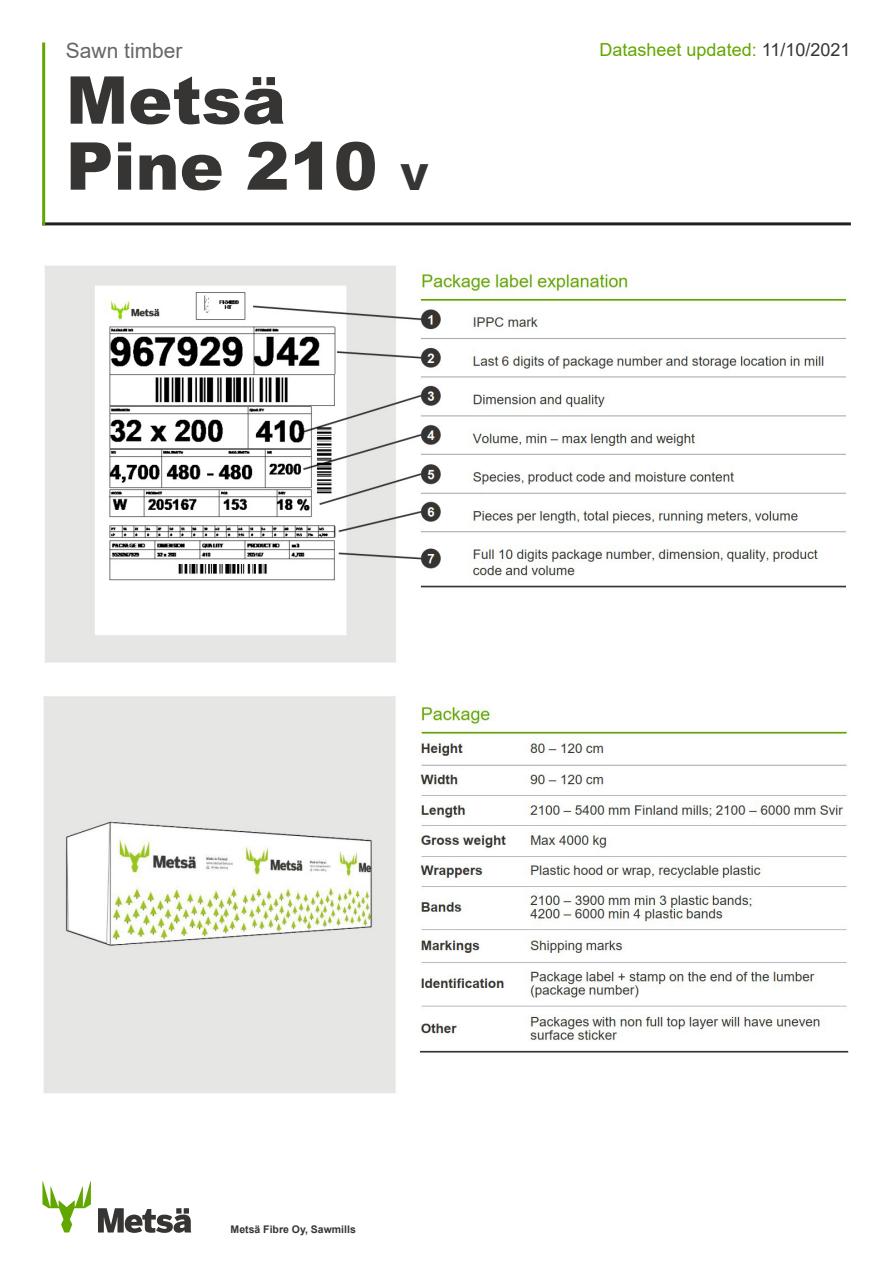
<style>
.page{position:relative;width:893px;height:1263px;background:#fff}
.page>*{position:absolute;margin:0;border:0;box-sizing:border-box;transform-origin:0 0}
.DatasheetHeader{font:900 66px "Arial";color:#363534}
.ProductType{font:21px "Arial";color:#686768}
.Date{font:18px "Arial";color:#62a700}
.CompanyAddress{font:700 10.5px "Arial";color:#363534}
.s1{font-size:36px}
.s2{color:#363534}
</style>
<div class="page">
<img style="left:45px;top:265px;width:802px;height:398px">
<img style="left:43px;top:696px;width:806px;height:397px">
<hr style="left:42px;top:222px;width:809px;height:3px;background:#231f20">
<hr style="left:42px;top:43px;width:3px;height:182px;background:#62a700">
<svg style="left:98px;top:1208px;width:93px;height:25px"></svg>
<svg style="left:42px;top:1181px;width:49px;height:51px"></svg>
<p class="ProductType" style="left:66px;top:36px;width:118px">Sawn timber</p>
<p class="DatasheetHeader" style="left:66px;top:52px;width:221px">Metsä</p>
<p class="DatasheetHeader" style="left:66px;top:118px;width:364px">Pine 210 <span class="s1">V</span></p>
<p class="Date" style="left:600px;top:37px;width:252px">Datasheet updated: <span class="s2">11/10/2021</span></p>
<p class="CompanyAddress" style="left:231px;top:1222px;width:127px">Metsä Fibre Oy, Sawmills</p>
</div>
